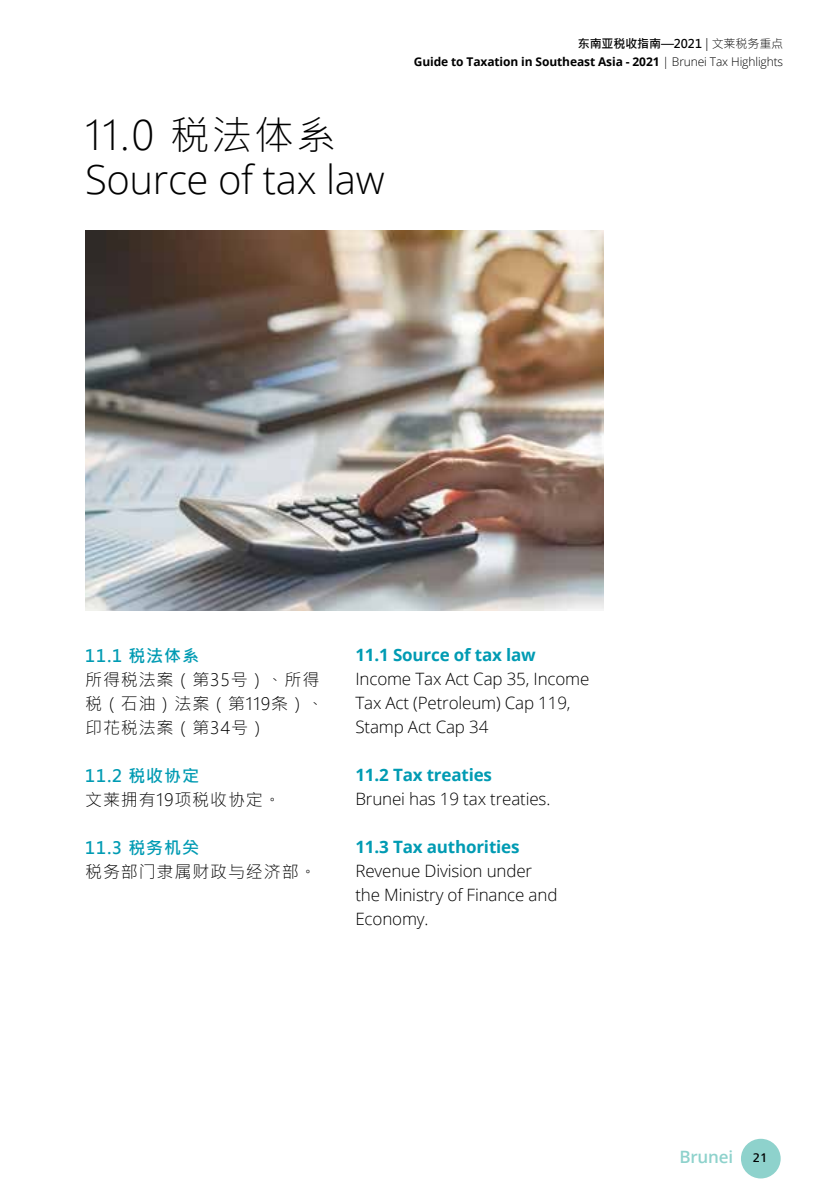
<style>
.page{position:relative;width:840px;height:1191px;background:#fff}
.page>*{position:absolute;margin:0;border:0;box-sizing:border-box;transform-origin:0 0}
.t1{font:300 40px "Open Sans";letter-spacing:-.01em;color:#000}
.t2{font:300 40px "Microsoft Jheng Hei";letter-spacing:.05em;color:#000}
.t3{font:300 17px/24px "Open Sans";letter-spacing:-.01em;color:#000}
.t4{font:300 17px/24px "Microsoft Jheng Hei";letter-spacing:.05em;color:#000}
.t5{font:700 17px "Open Sans";letter-spacing:-.01em;color:#009bb3}
.t6{font:700 17px "Microsoft Jheng Hei";letter-spacing:.05em;color:#009bb3}
.t7{font:600 17px "Open Sans";letter-spacing:-.01em;color:#8ed2cc}
.t8{font:500 13px "Frutiger Next Pro";color:#000}
.t9{font:700 12px "Open Sans";letter-spacing:-.01em;color:#000}
.t10{font:700 12px "Microsoft Jheng Hei";letter-spacing:-.01em;color:#000}
.s1{font-weight:300}
</style>
<div class="page">
<div style="left:740px;top:1138px;width:40px;height:40px;background:#8ed2cc;border-radius:50%"></div>
<img style="left:85px;top:231px;width:517px;height:379px">
<h1 class="t2" style="left:85px;top:110px;width:252px">11.0 税法体系</h1>
<h1 class="t1" style="left:85px;top:152px;width:301px">Source of tax law</h1>
<p class="t10" style="left:577px;top:36px;width:207px">东南亚税收指南—2021 <span class="s1">| 文莱税务重点</span></p>
<p class="t9" style="left:413px;top:53px;width:370px">Guide to Taxation in Southeast Asia - 2021 <span class="s1">| Brunei Tax Highlights</span></p>
<p class="t6" style="left:85px;top:644px;width:115px">11.1 税法体系</p>
<p class="t4" style="left:85px;top:667px;width:240px">所得税法案（第35号）、所得税（石油）法案（第119条）、印花税法案（第34号）</p>
<p class="t6" style="left:85px;top:764px;width:115px">11.2 税收协定</p>
<p class="t4" style="left:85px;top:787px;width:197px">文莱拥有19项税收协定。</p>
<p class="t6" style="left:85px;top:836px;width:115px">11.3 税务机关</p>
<p class="t4" style="left:85px;top:859px;width:233px">税务部门隶属财政与经济部。</p>
<p class="t5" style="left:355px;top:643px;width:182px">11.1 Source of tax law</p>
<p class="t3" style="left:355px;top:666px;width:235px">Income Tax Act Cap 35, Income<br>Tax Act (Petroleum) Cap 119,<br>Stamp Act Cap 34</p>
<p class="t5" style="left:355px;top:763px;width:138px">11.2 Tax treaties</p>
<p class="t3" style="left:355px;top:786px;width:196px">Brunei has 19 tax treaties.</p>
<p class="t5" style="left:355px;top:835px;width:165px">11.3 Tax authorities</p>
<p class="t3" style="left:355px;top:858px;width:203px">Revenue Division under the Ministry of Finance and<br>Economy.</p>
<p class="t7" style="left:679px;top:1144px;width:55px">Brunei</p>
<p class="t8" style="left:752px;top:1150px;width:16px">21</p>
</div>
